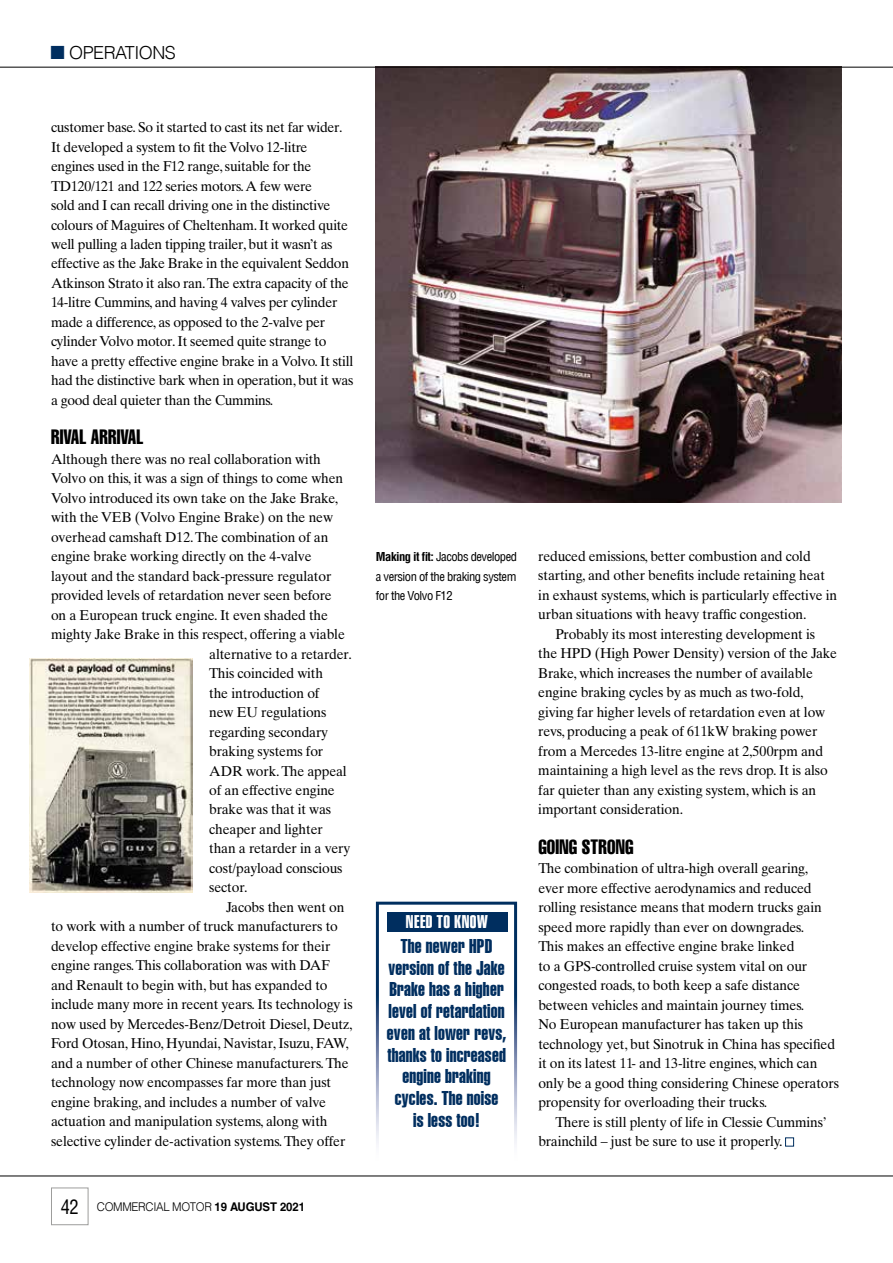
<style>
.page{position:relative;width:893px;height:1263px;background:#fff}
.page>*{position:absolute;margin:0;border:0;box-sizing:border-box;transform-origin:0 0}
.t1{font:extra-condensed 20.25px "Helvetica Com";letter-spacing:.01em;color:#000;scale:.9 1}
.t2{font:19.5px/21.8px "Helvetica Com X Compressed";letter-spacing:.01em;color:#002e5f;text-align:center;scale:1.05 1}
.t3{font:300 18px "Helvetica LT Com";letter-spacing:-.03em;color:#000}
.t4{font:18px "Helvetica Com X Compressed";letter-spacing:.03em;color:#fff}
.t5{font:14.25px/19.5px "Times Ten LT Std";letter-spacing:-.01em;color:#000}
.t6{font:condensed 12px/19.5px "Helvetica Com";letter-spacing:-.04em;color:#000;text-align:justify;scale:1.05 1}
.t7{font:300 12px "Helvetica LT Com";letter-spacing:-.03em;color:#000;scale:.95 1}
.s1{color:#002e5f}
.s2{font-family:"Helvetica Com";font-weight:400;font-stretch:condensed;font-size:19.5px}
.s3{font-weight:700}
</style>
<div class="page">
<div style="left:785px;top:1137px;width:9px;height:9px;border:1px solid #002e5f"></div>
<img style="left:376px;top:68px;width:466px;height:434px">
<img style="left:30px;top:659px;width:162px;height:234px">
<div style="left:376px;top:902px;width:141px;height:264px;border:3px solid #fff"></div>
<div style="left:387px;top:912px;width:120px;height:19px;background:#002e5f"></div>
<hr style="left:0;top:67px;width:893px;height:1px;background:#000">
<hr style="left:0;top:1176px;width:893px;height:1px;background:#000">
<div style="left:51px;top:1187px;width:37px;height:38px;border:1px solid #9d9d9c"></div>
<p class="t3" style="left:50px;top:41px;width:127px"><span class="s1">■</span> OPERATIONS</p>
<p class="t5" style="left:51px;top:117px;width:304px">customer base. So it started to cast its net far wider.<br>It developed a system to fit the Volvo 12-litre engines used in the F12 range, suitable for the TD120/121 and 122 series motors. A few were<br>sold and I can recall driving one in the distinctive colours of Maguires of Cheltenham. It worked quite well pulling a laden tipping trailer, but it wasn’t as effective as the Jake Brake in the equivalent Seddon Atkinson Strato it also ran. The extra capacity of the 14-litre Cummins, and having 4 valves per cylinder made a difference, as opposed to the 2-valve per cylinder Volvo motor. It seemed quite strange to have a pretty effective engine brake in a Volvo. It still had the distinctive bark when in operation, but it was a good deal quieter than the Cummins.</p>
<h1 class="t1" style="left:51px;top:424px;width:104px">RIVAL ARRIVAL</h1>
<p class="t5" style="left:51px;top:449px;width:271px">Although there was no real collaboration with</p>
<p class="t5" style="left:51px;top:468px;width:294px">Volvo on this, it was a sign of things to come when</p>
<p class="t5" style="left:51px;top:488px;width:289px">Volvo introduced its own take on the Jake Brake,</p>
<p class="t5" style="left:51px;top:507px;width:283px">with the VEB (Volvo Engine Brake) on the new</p>
<p class="t5" style="left:51px;top:527px;width:279px">overhead camshaft D12. The combination of an</p>
<p class="t5" style="left:51px;top:546px;width:262px">engine brake working directly on the 4-valve</p>
<p class="t5" style="left:51px;top:566px;width:282px">layout and the standard back-pressure regulator</p>
<p class="t5" style="left:51px;top:585px;width:282px">provided levels of retardation never seen before</p>
<p class="t5" style="left:51px;top:605px;width:278px">on a European truck engine. It even shaded the</p>
<p class="t5" style="left:51px;top:624px;width:295px">mighty Jake Brake in this respect, offering a viable</p>
<p class="t5" style="left:209px;top:644px;width:144px">alternative to a retarder.</p>
<p class="t5" style="left:209px;top:663px;width:115px">This coincided with</p>
<p class="t5" style="left:209px;top:683px;width:112px">the introduction of</p>
<p class="t5" style="left:209px;top:702px;width:119px">new EU regulations</p>
<p class="t5" style="left:209px;top:722px;width:120px">regarding secondary</p>
<p class="t5" style="left:209px;top:741px;width:116px">braking systems for</p>
<p class="t5" style="left:209px;top:761px;width:139px">ADR work. The appeal</p>
<p class="t5" style="left:209px;top:780px;width:127px">of an effective engine</p>
<p class="t5" style="left:209px;top:800px;width:123px">brake was that it was</p>
<p class="t5" style="left:209px;top:819px;width:115px">cheaper and lighter</p>
<p class="t5" style="left:209px;top:839px;width:143px">than a retarder in a very</p>
<p class="t5" style="left:209px;top:858px;width:135px">cost/payload conscious</p>
<p class="t5" style="left:209px;top:878px;width:40px">sector.</p>
<p class="t5" style="left:226px;top:897px;width:120px">Jacobs then went on</p>
<p class="t5" style="left:51px;top:917px;width:288px">to work with a number of truck manufacturers to</p>
<p class="t5" style="left:51px;top:936px;width:281px">develop effective engine brake systems for their</p>
<p class="t5" style="left:51px;top:956px;width:280px">engine ranges. This collaboration was with DAF</p>
<p class="t5" style="left:51px;top:975px;width:278px">and Renault to begin with, but has expanded to</p>
<p class="t5" style="left:51px;top:995px;width:303px">include many more in recent years. Its technology is</p>
<p class="t5" style="left:51px;top:1014px;width:303px">now used by Mercedes-Benz/Detroit Diesel, Deutz,</p>
<p class="t5" style="left:51px;top:1034px;width:299px">Ford Otosan, Hino, Hyundai, Navistar, Isuzu, FAW,</p>
<p class="t5" style="left:51px;top:1053px;width:299px">and a number of other Chinese manufacturers. The</p>
<p class="t5" style="left:51px;top:1073px;width:282px">technology now encompasses far more than just</p>
<p class="t5" style="left:51px;top:1092px;width:277px">engine braking, and includes a number of valve</p>
<p class="t5" style="left:51px;top:1112px;width:278px">actuation and manipulation systems, along with</p>
<p class="t5" style="left:51px;top:1131px;width:296px">selective cylinder de-activation systems. They offer</p>
<p class="t7" style="left:61px;top:1199px;width:259px"><span class="s2">42</span> COMMERCIAL MOTOR <span class="s3">19 AUGUST 2021</span></p>
<p class="t6" style="left:376px;top:547px;width:136px"><span class="s3">Making it fit:</span> Jacobs developed a version of the braking system for the Volvo F12</p>
<p class="t4" style="left:406px;top:911px;width:83px">NEED TO KNOW</p>
<h2 class="t2" style="left:387px;top:935px;width:115px">The newer HPD version of the Jake<br>Brake has a higher level of retardation even at lower revs, thanks to increased engine braking cycles. The noise<br>is less too!</h2>
<p class="t5" style="left:538px;top:546px;width:274px">reduced emissions, better combustion and cold</p>
<p class="t5" style="left:538px;top:566px;width:288px">starting, and other benefits include retaining heat</p>
<p class="t5" style="left:538px;top:585px;width:300px">in exhaust systems, which is particularly effective in</p>
<p class="t5" style="left:538px;top:605px;width:270px">urban situations with heavy traffic congestion.</p>
<p class="t5" style="left:555px;top:624px;width:261px">Probably its most interesting development is</p>
<p class="t5" style="left:538px;top:644px;width:300px">the HPD (High Power Density) version of the Jake</p>
<p class="t5" style="left:538px;top:663px;width:276px">Brake, which increases the number of available</p>
<p class="t5" style="left:538px;top:683px;width:267px">engine braking cycles by as much as two-fold,</p>
<p class="t5" style="left:538px;top:702px;width:288px">giving far higher levels of retardation even at low</p>
<p class="t5" style="left:538px;top:722px;width:281px">revs, producing a peak of 611kW braking power</p>
<p class="t5" style="left:538px;top:741px;width:286px">from a Mercedes 13-litre engine at 2,500rpm and</p>
<p class="t5" style="left:538px;top:761px;width:291px">maintaining a high level as the revs drop. It is also</p>
<p class="t5" style="left:538px;top:780px;width:279px">far quieter than any existing system, which is an</p>
<p class="t5" style="left:538px;top:800px;width:146px">important consideration.</p>
<h1 class="t1" style="left:538px;top:833px;width:107px">GOING STRONG</h1>
<p class="t5" style="left:538px;top:858px;width:302px">The combination of ultra-high overall gearing,<br>ever more effective aerodynamics and reduced rolling resistance means that modern trucks gain speed more rapidly than ever on downgrades.<br>This makes an effective engine brake linked<br>to a GPS-controlled cruise system vital on our congested roads, to both keep a safe distance between vehicles and maintain journey times.<br>No European manufacturer has taken up this technology yet, but Sinotruk in China has specified it on its latest 11- and 13-litre engines, which can only be a good thing considering Chinese operators propensity for overloading their trucks.</p>
<p class="t5" style="left:538px;top:1112px;width:290px;text-indent:17px">There is still plenty of life in Clessie Cummins’ brainchild – just be sure to use it properly.</p>
</div>
